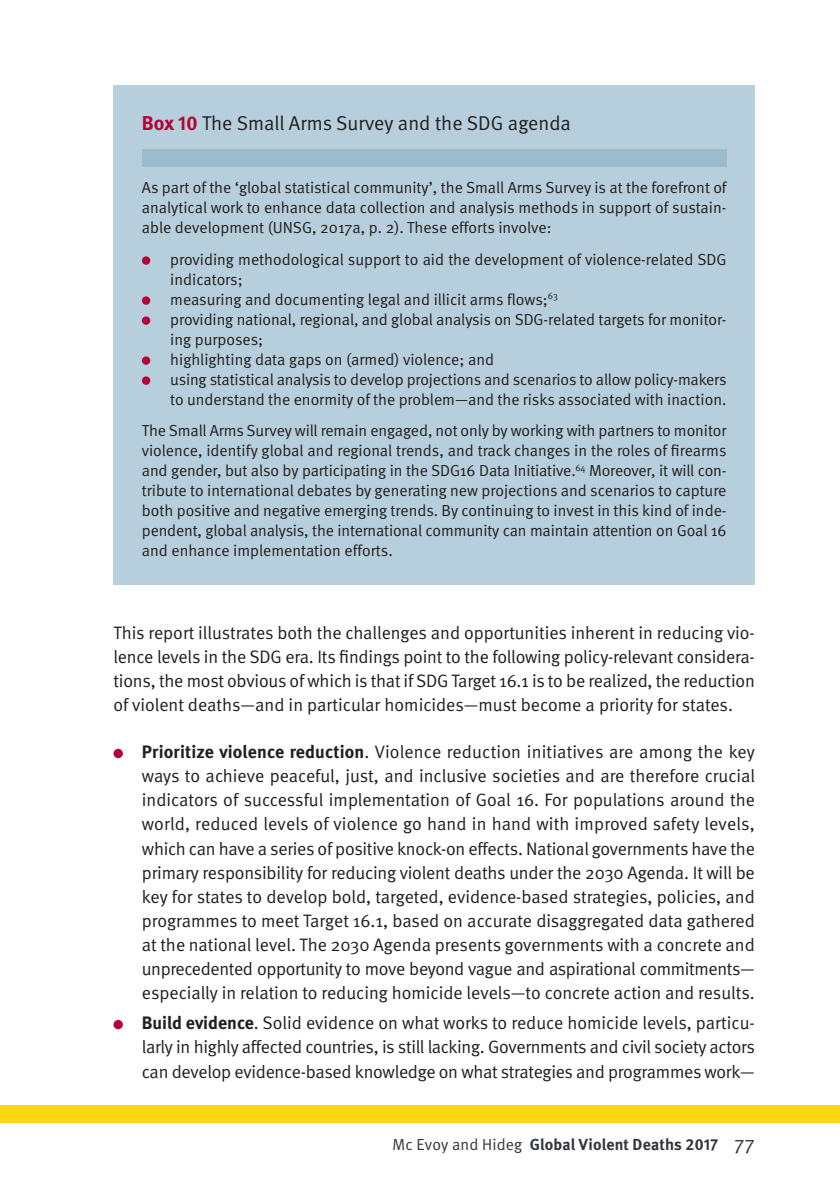
<style>
.page{position:relative;width:840px;height:1191px;background:#fff}
.page>*{position:absolute;margin:0;border:0;box-sizing:border-box;transform-origin:0 0}
.t1{font:20px "Meta Normal";color:#231f20}
.t2{font:18px/24.2px "Meta Normal";letter-spacing:-.005em;color:#231f20;text-align:justify}
.t3{font:16px/20px "Meta Normal";letter-spacing:-.005em;color:#231f20;text-align:justify}
.t4{font:700 16px "Meta";letter-spacing:.01em;color:#323640}
.s1{font-family:"Meta";font-weight:700;color:#b30437}
.s2{font-family:"Meta Bold Expert";color:#b30437}
.s3{font-family:"Meta";font-weight:700}
.s4{font-family:"Meta Normal";font-weight:400}
.s5{font-family:"Meta Bold Expert";font-weight:400}
.s6{font-family:"Meta Normal";font-weight:400;font-size:20px}
</style>
<div class="page">
<div style="left:0;top:1106px;width:839px;height:17px;background:#fad70f"></div>
<div style="left:113px;top:85px;width:641px;height:499px;background:#b7cfdd"></div>
<div style="left:142px;top:256px;width:8px;height:9px;background:#b30437;border-radius:50%"></div>
<div style="left:142px;top:296px;width:8px;height:9px;background:#b30437;border-radius:50%"></div>
<div style="left:142px;top:316px;width:8px;height:9px;background:#b30437;border-radius:50%"></div>
<div style="left:142px;top:356px;width:8px;height:9px;background:#b30437;border-radius:50%"></div>
<div style="left:142px;top:376px;width:8px;height:9px;background:#b30437;border-radius:50%"></div>
<div style="left:142px;top:149px;width:584px;height:18px;background:#9cbcce"></div>
<div style="left:113px;top:749px;width:10px;height:9px;background:#b30437;border-radius:50%"></div>
<div style="left:113px;top:1020px;width:10px;height:9px;background:#b30437;border-radius:50%"></div>
<p class="t1" style="left:142px;top:111px;width:430px"><span class="s1">Box</span> <span class="s2">10</span> The Small Arms Survey and the SDG agenda</p>
<p class="t3" style="left:142px;top:177px;width:586px">As part of the ‘global statistical community’, the Small Arms Survey is at the forefront of analytical work to enhance data collection and analysis methods in support of sustain&shy;able development (UNSG, 2017a, p. 2). These efforts involve:</p>
<p class="t3" style="left:170px;top:249px;width:557px;text-align:left">providing methodological support to aid the development of violence-related SDG indicators;<br>measuring and documenting legal and illicit arms flows;<sup>63<br></sup>providing national, regional, and global analysis on SDG-related targets for monitor&shy;ing purposes;<br>highlighting data gaps on (armed) violence; and<br>using statistical analysis to develop projections and scenarios to allow policy-makers to understand the enormity of the problem—and the risks associated with inaction.</p>
<p class="t3" style="left:142px;top:420px;width:586px">The Small Arms Survey will remain engaged, not only by working with partners to monitor violence, identify global and regional trends, and track changes in the roles of firearms and gender, but also by participating in the SDG16 Data Initiative.<sup>64</sup> Moreover, it will con&shy;tribute to international debates by generating new projections and scenarios to capture both positive and negative emerging trends. By continuing to invest in this kind of inde&shy;pendent, global analysis, the international community can maintain attention on Goal 16 and enhance implementation efforts.</p>
<p class="t2" style="left:113px;top:620px;width:642px">This report illustrates both the challenges and opportunities inherent in reducing vio&shy;lence levels in the SDG era. Its findings point to the following policy-relevant considera&shy;tions, the most obvious of which is that if SDG Target 16.1 is to be realized, the reduction of violent deaths—and in particular homicides—must become a priority for states.</p>
<p class="t2" style="left:142px;top:739px;width:614px"><span class="s3">Prioritize violence reduction</span>. Violence reduction initiatives are among the key ways to achieve peaceful, just, and inclusive societies and are therefore crucial indicators of successful implementation of Goal 16. For populations around the world, reduced levels of violence go hand in hand with improved safety levels, which can have a series of positive knock-on effects. National governments have the primary responsibility for reducing violent deaths under the 2030 Agenda. It will be key for states to develop bold, targeted, evidence-based strategies, policies, and programmes to meet Target 16.1, based on accurate disaggregated data gathered at the national level. The 2030 Agenda presents governments with a concrete and unprecedented opportunity to move beyond vague and aspirational commitments— especially in relation to reducing homicide levels—to concrete action and results.</p>
<p class="t2" style="left:142px;top:1010px;width:614px"><span class="s3">Build evidence</span>. Solid evidence on what works to reduce homicide levels, particu&shy;larly in highly affected countries, is still lacking. Governments and civil society actors can develop evidence-based knowledge on what strategies and programmes work—</p>
<p class="t4" style="left:392px;top:1134px;width:363px"><span class="s4">Mc Evoy and Hideg</span> Global Violent Deaths <span class="s5">2017</span> <span class="s6">77</span></p>
</div>
